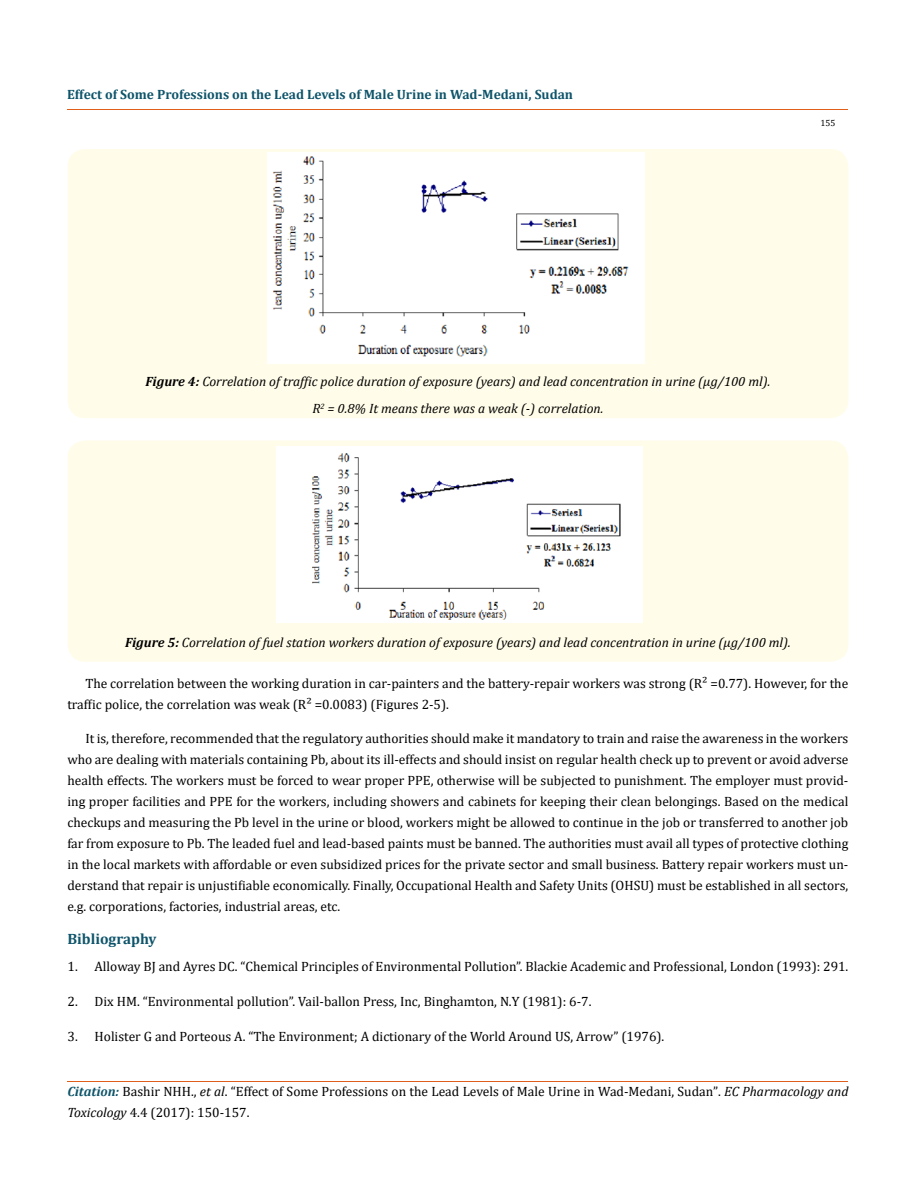
<style>
.page{position:relative;width:917px;height:1190px;background:#fff}
.page>*{position:absolute;margin:0;border:0;box-sizing:border-box;transform-origin:0 0}
.t1{font:700 15px "Cambria";color:#0e546a}
.t2{font:13.5px/21px "Cambria";color:#000}
.t3{font:italic 13.5px/27.3px "Cambria";color:#000;text-align:center}
.t4{font:700 13.5px "Cambria";color:#0e546a}
.t5{font:9px "Cambria";color:#000}
.s1{font-weight:700}
.s2{font-weight:700;font-style:italic;color:#0e546a}
.s3{font-style:italic}
.s4{font-size:13.35px}
</style>
<div class="page">
<hr style="left:68px;top:1081px;width:780px;height:1px;background:#e05d1a">
<div style="left:68px;top:149px;width:780px;height:269px;background:#fffde9;border-radius:18px"></div>
<img style="left:267px;top:152px;width:377px;height:211px">
<div style="left:68px;top:440px;width:780px;height:222px;background:#fffde9;border-radius:18px"></div>
<img style="left:276px;top:446px;width:366px;height:176px">
<p class="t4" style="left:67px;top:85px;width:507px">Effect of Some Professions on the Lead Levels of Male Urine in Wad-Medani, Sudan</p>
<p class="t5" style="left:820px;top:117px;width:16px">155</p>
<p class="t3" style="left:145px;top:367px;width:626px"><span class="s1">Figure 4:</span> Correlation of traffic police duration of exposure (years) and lead concentration in urine (µg/100 ml).<br>R<sup>2</sup> = 0.8% It means there was a weak (-) correlation.</p>
<p class="t3" style="left:125px;top:628px;width:667px"><span class="s1">Figure 5:</span> Correlation of fuel station workers duration of exposure (years) and lead concentration in urine (µg/100 ml).</p>
<p class="t2" style="left:67px;top:673px;width:782px;text-indent:18px">The correlation between the working duration in car-painters and the battery-repair workers was strong (R² =0.77). However, for the traffic police, the correlation was weak (R² =0.0083) (Figures 2-5).</p>
<p class="t2" style="left:67px;top:727px;width:782px;text-align:justify;text-indent:18px">It is, therefore, recommended that the regulatory authorities should make it mandatory to train and raise the awareness in the workers who are dealing with materials containing Pb, about its ill-effects and should insist on regular health check up to prevent or avoid adverse health effects. The workers must be forced to wear proper PPE, otherwise will be subjected to punishment. The employer must provid&shy;ing proper facilities and PPE for the workers, including showers and cabinets for keeping their clean belongings. Based on the medical checkups and measuring the Pb level in the urine or blood, workers might be allowed to continue in the job or transferred to another job far from exposure to Pb. The leaded fuel and lead-based paints must be banned. The authorities must avail all types of protective clothing in the local markets with affordable or even subsidized prices for the private sector and small business. Battery repair workers must un&shy;derstand that repair is unjustifiable economically. Finally, Occupational Health and Safety Units (OHSU) must be established in all sectors, e.g. corporations, factories, industrial areas, etc.</p>
<p class="t1" style="left:67px;top:927px;width:91px">Bibliography</p>
<p class="t2" style="left:68px;top:955px;width:782px">1. Alloway BJ and Ayres DC. “Chemical Principles of Environmental Pollution”. Blackie Academic and Professional, London (1993): 291.</p>
<p class="t2" style="left:68px;top:991px;width:525px">2. Dix HM. “Environmental pollution”. Vail-ballon Press, Inc, Binghamton, N.Y (1981): 6-7.</p>
<p class="t2" style="left:68px;top:1026px;width:598px">3. Holister G and Porteous A. “The Environment; A dictionary of the World Around US, Arrow” (1976).</p>
<p class="t2" style="left:67px;top:1081px;width:782px"><span class="s2">Citation:</span> Bashir NHH., <span class="s3">et al</span>. “Effect of Some Professions on the Lead Levels of Male Urine in Wad-Medani, Sudan”<span class="s4">.</span> <span class="s3">EC Pharmacology and<br>Toxicology</span> <span class="s4">4</span>.4 (2017): 150-157.</p>
</div>
